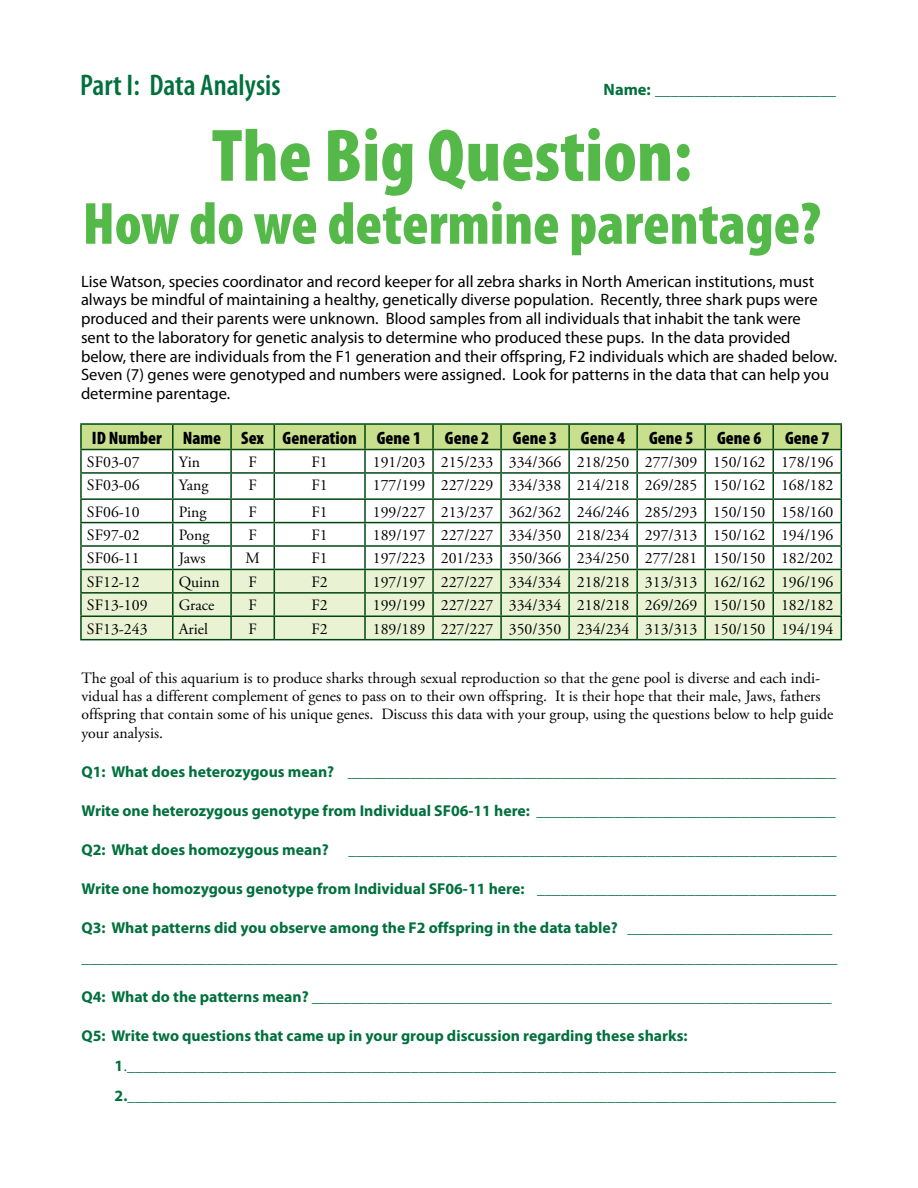
<style>
.page{position:relative;width:918px;height:1188px;background:#fff}
.page>*{position:absolute;margin:0;border:0;box-sizing:border-box;transform-origin:0 0}
.t1{font:900 condensed 75px "Myriad Pro";color:#54b948}
.t2{font:900 condensed 60px "Myriad Pro";color:#54b948}
.t3{font:600 condensed 30px "Myriad Pro";color:#00703c}
.t4{font:900 condensed 18px "Myriad Pro";color:#000}
.t5{font:16.5px/18.8px "Myriad Pro";color:#000}
.t6{font:15.75px/18px "Adobe Garamond Pro";color:#000}
.t7{font:15.75px/30px "Adobe Garamond Pro";color:#00703c}
.t8{font:700 15.75px "Myriad Pro";color:#00703c}
.s1{font-family:"Myriad Pro";font-weight:700;font-size:16.5px}
.s2{font-family:"Myriad Pro";font-weight:700}
.s3{font-family:"Adobe Garamond Pro";font-weight:400}
</style>
<div class="page">
<hr style="left:80px;top:423px;width:93px;height:2px;background:#004712">
<hr style="left:80px;top:425px;width:2px;height:24px;background:#004712">
<hr style="left:173px;top:423px;width:58px;height:2px;background:#004712">
<hr style="left:231px;top:423px;width:43px;height:2px;background:#004712">
<hr style="left:274px;top:423px;width:91px;height:2px;background:#004712">
<hr style="left:365px;top:423px;width:68px;height:2px;background:#004712">
<hr style="left:433px;top:423px;width:68px;height:2px;background:#004712">
<hr style="left:501px;top:423px;width:68px;height:2px;background:#004712">
<hr style="left:569px;top:423px;width:68px;height:2px;background:#004712">
<hr style="left:637px;top:423px;width:68px;height:2px;background:#004712">
<hr style="left:705px;top:423px;width:68px;height:2px;background:#004712">
<hr style="left:773px;top:423px;width:69px;height:2px;background:#004712">
<hr style="left:80px;top:449px;width:93px;height:1px;background:#004712">
<hr style="left:80px;top:450px;width:2px;height:22px;background:#004712">
<hr style="left:80px;top:472px;width:93px;height:2px;background:#004712">
<hr style="left:80px;top:474px;width:2px;height:24px;background:#004712">
<hr style="left:80px;top:498px;width:93px;height:2px;background:#004712">
<hr style="left:80px;top:500px;width:2px;height:22px;background:#004712">
<hr style="left:80px;top:522px;width:93px;height:1px;background:#004712">
<hr style="left:80px;top:523px;width:2px;height:22px;background:#004712">
<hr style="left:80px;top:545px;width:93px;height:2px;background:#004712">
<hr style="left:80px;top:547px;width:2px;height:22px;background:#004712">
<hr style="left:80px;top:569px;width:93px;height:1px;background:#004712">
<hr style="left:80px;top:570px;width:2px;height:22px;background:#004712">
<hr style="left:80px;top:592px;width:93px;height:2px;background:#004712">
<hr style="left:80px;top:594px;width:2px;height:22px;background:#004712">
<hr style="left:80px;top:616px;width:93px;height:1px;background:#004712">
<hr style="left:80px;top:617px;width:2px;height:22px;background:#004712">
<svg style="left:81px;top:424px;width:761px;height:215px"></svg>
<hr style="left:80px;top:639px;width:93px;height:1px;background:#004712">
<hr style="left:173px;top:639px;width:58px;height:1px;background:#004712">
<hr style="left:231px;top:639px;width:43px;height:1px;background:#004712">
<hr style="left:274px;top:639px;width:91px;height:1px;background:#004712">
<hr style="left:365px;top:639px;width:68px;height:1px;background:#004712">
<hr style="left:433px;top:639px;width:68px;height:1px;background:#004712">
<hr style="left:501px;top:639px;width:68px;height:1px;background:#004712">
<hr style="left:569px;top:639px;width:68px;height:1px;background:#004712">
<hr style="left:637px;top:639px;width:68px;height:1px;background:#004712">
<hr style="left:705px;top:639px;width:68px;height:1px;background:#004712">
<hr style="left:773px;top:639px;width:69px;height:1px;background:#004712">
<h3 class="t3" style="left:80px;top:66px;width:202px">Part I: Data Analysis</h3>
<p class="t7" style="left:604px;top:76px;width:234px"><span class="s1">Name:</span> _______________________</p>
<h1 class="t1" style="left:212px;top:108px;width:482px">The Big Question:</h1>
<h2 class="t2" style="left:83px;top:185px;width:740px">How do we determine parentage?</h2>
<p class="t5" style="left:81px;top:271px;width:758px">Lise Watson, species coordinator and record keeper for all zebra sharks in North American institutions, must always be mindful of maintaining a healthy, genetically diverse population. Recently, three shark pups were produced and their parents were unknown. Blood samples from all individuals that inhabit the tank were<br>sent to the laboratory for genetic analysis to determine who produced these pups. In the data provided below, there are individuals from the F1 generation and their offspring, F2 individuals which are shaded below.<br>Seven (7) genes were genotyped and numbers were assigned. Look for patterns in the data that can help you determine parentage.</p>
<p class="t4" style="left:92px;top:426px;width:331px">ID Number Name Sex Generation Gene 1</p>
<p class="t4" style="left:445px;top:426px;width:46px">Gene 2</p>
<p class="t4" style="left:513px;top:426px;width:46px">Gene 3</p>
<p class="t4" style="left:581px;top:426px;width:46px">Gene 4</p>
<p class="t4" style="left:649px;top:426px;width:46px">Gene 5</p>
<p class="t4" style="left:717px;top:426px;width:46px">Gene 6</p>
<p class="t4" style="left:785px;top:426px;width:46px">Gene 7</p>
<p class="t6" style="left:87px;top:454px;width:54px">SF03-07</p>
<p class="t6" style="left:179px;top:454px;width:23px">Yin</p>
<p class="t6" style="left:248px;top:454px;width:10px">F</p>
<p class="t6" style="left:311px;top:454px;width:18px">F1</p>
<p class="t6" style="left:373px;top:454px;width:462px">191/203 215/233 334/366 218/250 277/309 150/162 178/196</p>
<p class="t6" style="left:87px;top:477px;width:54px">SF03-06</p>
<p class="t6" style="left:179px;top:477px;width:31px">Yang</p>
<p class="t6" style="left:248px;top:477px;width:10px">F</p>
<p class="t6" style="left:311px;top:477px;width:18px">F1</p>
<p class="t6" style="left:373px;top:477px;width:462px">177/199 227/229 334/338 214/218 269/285 150/162 168/182</p>
<p class="t6" style="left:87px;top:503px;width:54px">SF06-10</p>
<p class="t6" style="left:179px;top:503px;width:29px">Ping</p>
<p class="t6" style="left:248px;top:503px;width:10px">F</p>
<p class="t6" style="left:311px;top:503px;width:18px">F1</p>
<p class="t6" style="left:373px;top:503px;width:462px">199/227 213/237 362/362 246/246 285/293 150/150 158/160</p>
<p class="t6" style="left:87px;top:527px;width:54px">SF97-02</p>
<p class="t6" style="left:179px;top:527px;width:32px">Pong</p>
<p class="t6" style="left:248px;top:527px;width:10px">F</p>
<p class="t6" style="left:311px;top:527px;width:18px">F1</p>
<p class="t6" style="left:373px;top:527px;width:462px">189/197 227/227 334/350 218/234 297/313 150/162 194/196</p>
<p class="t6" style="left:87px;top:550px;width:54px">SF06-11</p>
<p class="t6" style="left:179px;top:550px;width:28px">Jaws</p>
<p class="t6" style="left:246px;top:550px;width:16px">M</p>
<p class="t6" style="left:311px;top:550px;width:18px">F1</p>
<p class="t6" style="left:373px;top:550px;width:462px">197/223 201/233 350/366 234/250 277/281 150/150 182/202</p>
<p class="t6" style="left:87px;top:573px;width:54px">SF12-12</p>
<p class="t6" style="left:179px;top:573px;width:43px">Quinn</p>
<p class="t6" style="left:248px;top:573px;width:10px">F</p>
<p class="t6" style="left:311px;top:573px;width:18px">F2</p>
<p class="t6" style="left:373px;top:573px;width:462px">197/197 227/227 334/334 218/218 313/313 162/162 196/196</p>
<p class="t6" style="left:87px;top:597px;width:62px">SF13-109</p>
<p class="t6" style="left:179px;top:597px;width:37px">Grace</p>
<p class="t6" style="left:248px;top:597px;width:10px">F</p>
<p class="t6" style="left:311px;top:597px;width:18px">F2</p>
<p class="t6" style="left:373px;top:597px;width:462px">199/199 227/227 334/334 218/218 269/269 150/150 182/182</p>
<p class="t6" style="left:87px;top:620px;width:62px">SF13-243</p>
<p class="t6" style="left:179px;top:620px;width:31px">Ariel</p>
<p class="t6" style="left:248px;top:620px;width:10px">F</p>
<p class="t6" style="left:311px;top:620px;width:18px">F2</p>
<p class="t6" style="left:373px;top:620px;width:462px">189/189 227/227 350/350 234/234 313/313 150/150 194/194</p>
<p class="t6" style="left:81px;top:669px;width:754px">The goal of this aquarium is to produce sharks through sexual reproduction so that the gene pool is diverse and each indi&shy;vidual has a different complement of genes to pass on to their own offspring. It is their hope that their male, Jaws, fathers offspring that contain some of his unique genes. Discuss this data with your group, using the questions below to help guide</p>
<p class="t6" style="left:81px;top:725px;width:83px">your analysis.</p>
<p class="t7" style="left:81px;top:758px;width:756px"><span class="s2">Q1: What does heterozygous mean?</span> ______________________________________________________________</p>
<p class="t8" style="left:81px;top:800px;width:756px">Write one heterozygous genotype from Individual SF06-11 here: <span class="s3">______________________________________</span></p>
<p class="t8" style="left:81px;top:839px;width:249px">Q2: What does homozygous mean?</p>
<p class="t7" style="left:349px;top:836px;width:490px">______________________________________________________________</p>
<p class="t8" style="left:81px;top:878px;width:757px">Write one homozygous genotype from Individual SF06-11 here: <span class="s3">______________________________________</span></p>
<p class="t8" style="left:81px;top:917px;width:752px">Q3: What patterns did you observe among the F2 offspring in the data table? <span class="s3">__________________________</span></p>
<p class="t7" style="left:81px;top:944px;width:757px">________________________________________________________________________________________________</p>
<p class="t7" style="left:81px;top:983px;width:752px"><span class="s2">Q4: What do the patterns mean?</span> __________________________________________________________________</p>
<p class="t8" style="left:81px;top:1025px;width:608px">Q5: Write two questions that came up in your group discussion regarding these sharks:</p>
<p class="t7" style="left:115px;top:1052px;width:723px"><span class="s2">1</span>.__________________________________________________________________________________________<br><span class="s2">2.</span>__________________________________________________________________________________________</p>
</div>
